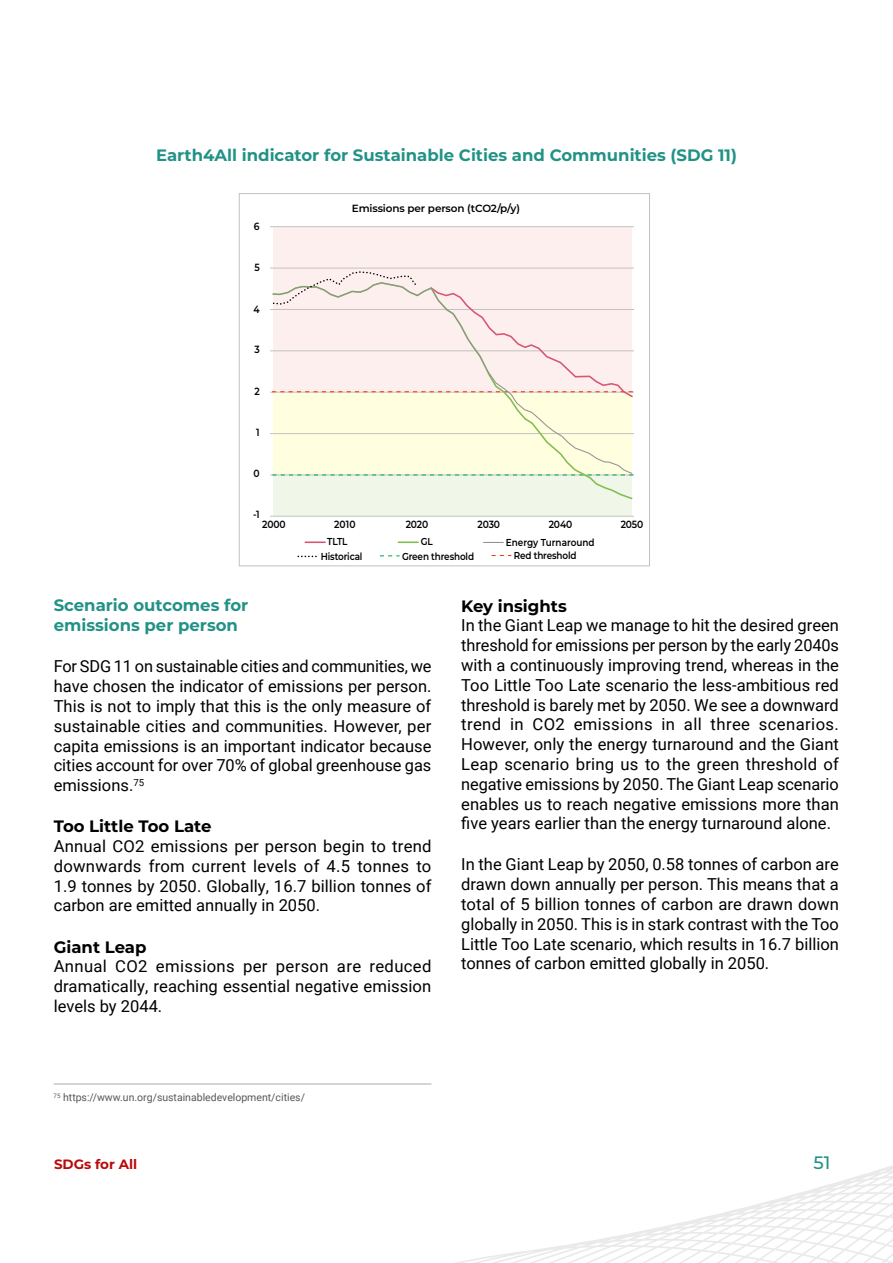
<style>
.page{position:relative;width:893px;height:1263px;background:#fff}
.page>*{position:absolute;margin:0;border:0;box-sizing:border-box;transform-origin:0 0}
.t1{font:500 18px "Montserrat";color:#229286}
.t2{font:16.5px/19.8px "Roboto";color:#000;text-align:justify}
.t3{font:700 16.5px/19.8px "Montserrat";color:#229286}
.t4{font:700 16.5px "Montserrat";color:#000}
.t5{font:700 13.5px "Montserrat";color:#ba0909}
.t6{font:10.5px "Roboto";color:#575757}
.t7{font:600 10.5px "Montserrat";letter-spacing:-.015em;color:#000;scale:.88 1}
.t8{font:600 10.5px "Montserrat";letter-spacing:-.015em;color:#000}
.t9{font:600 10.05px "Montserrat";letter-spacing:-.015em;color:#000;scale:.88 1}
</style>
<div class="page">
<svg style="left:455px;top:1165px;width:438px;height:98px"></svg>
<div style="left:239px;top:193px;width:411px;height:373px;border:1px solid #c2c2c2"></div>
<div style="left:273px;top:227px;width:358px;height:165px;background:#feefef"></div>
<div style="left:273px;top:475px;width:358px;height:41px;background:#f0f7e9"></div>
<hr style="left:270px;top:392px;width:364px;height:1px;background:#c2c2c2">
<hr style="left:270px;top:433px;width:364px;height:1px;background:#c2c2c2">
<hr style="left:270px;top:516px;width:364px;height:1px;background:#c2c2c2">
<hr style="left:305px;top:541px;width:20px;height:2px;background:#d8566f">
<hr style="left:398px;top:541px;width:20px;height:2px;background:#82bd53">
<svg style="left:484px;top:542px;width:19px;height:1px"></svg>
<svg style="left:492px;top:555px;width:19px;height:1px"></svg>
<svg style="left:380px;top:555px;width:20px;height:1px"></svg>
<hr style="left:270px;top:268px;width:364px;height:1px;background:#c2c2c2">
<hr style="left:270px;top:309px;width:364px;height:1px;background:#c2c2c2">
<hr style="left:270px;top:226px;width:364px;height:1px;background:#c2c2c2">
<hr style="left:270px;top:475px;width:364px;height:1px;background:#c2c2c2">
<hr style="left:270px;top:351px;width:364px;height:1px;background:#c2c2c2">
<svg style="left:298px;top:556px;width:19px;height:1px"></svg>
<svg style="left:271px;top:350px;width:363px;height:150px"></svg>
<div style="left:272px;top:399px;width:361px;height:76px;background:#ffffdf"></div>
<svg style="left:272px;top:270px;width:362px;height:129px"></svg>
<hr style="left:54px;top:1084px;width:377px;height:1px;background:#ababab">
<p class="t3" style="left:156px;top:144px;width:582px">Earth4All indicator for Sustainable Cities and Communities (SDG 11)</p>
<p class="t7" style="left:254px;top:219px;width:8px">6</p>
<p class="t7" style="left:254px;top:260px;width:8px">5</p>
<p class="t7" style="left:253px;top:302px;width:9px">4</p>
<p class="t7" style="left:254px;top:342px;width:8px">3</p>
<p class="t7" style="left:254px;top:383px;width:8px">2</p>
<p class="t7" style="left:256px;top:424px;width:5px">1</p>
<p class="t7" style="left:254px;top:465px;width:9px">0</p>
<p class="t7" style="left:253px;top:507px;width:9px">-1</p>
<p class="t8" style="left:352px;top:201px;width:170px">Emissions per person (tCO2/p/y)</p>
<p class="t7" style="left:262px;top:517px;width:28px">2000</p>
<p class="t7" style="left:334px;top:517px;width:26px">2010</p>
<p class="t7" style="left:406px;top:517px;width:27px">2020</p>
<p class="t7" style="left:478px;top:517px;width:27px">2030</p>
<p class="t7" style="left:549px;top:517px;width:28px">2040</p>
<p class="t7" style="left:621px;top:517px;width:27px">2050</p>
<p class="t9" style="left:327px;top:535px;width:25px">TLTL</p>
<p class="t9" style="left:421px;top:535px;width:15px">GL</p>
<p class="t9" style="left:506px;top:535px;width:102px">Energy Turnaround</p>
<p class="t9" style="left:321px;top:549px;width:49px">Historical</p>
<p class="t9" style="left:402px;top:549px;width:83px">Green threshold</p>
<p class="t9" style="left:514px;top:549px;width:73px">Red threshold</p>
<p class="t3" style="left:54px;top:595px;width:196px">Scenario outcomes for emissions per person</p>
<p class="t2" style="left:54px;top:656px;width:379px">For SDG 11 on sustainable cities and communities, we have chosen the indicator of emissions per person.<br>This is not to imply that this is the only measure of sustainable cities and communities. However, per capita emissions is an important indicator because cities account for over 70% of global greenhouse gas emissions.<sup>75</sup></p>
<p class="t4" style="left:54px;top:814px;width:159px">Too Little Too Late</p>
<p class="t2" style="left:54px;top:836px;width:379px">Annual CO2 emissions per person begin to trend downwards from current levels of 4.5 tonnes to 1.9 tonnes by 2050. Globally, 16.7 billion tonnes of carbon are emitted annually in 2050.</p>
<p class="t4" style="left:54px;top:935px;width:94px">Giant Leap</p>
<p class="t2" style="left:54px;top:956px;width:379px">Annual CO2 emissions per person are reduced dramatically, reaching essential negative emission levels by 2044.</p>
<p class="t4" style="left:461px;top:594px;width:107px">Key insights</p>
<p class="t2" style="left:461px;top:615px;width:379px">In the Giant Leap we manage to hit the desired green threshold for emissions per person by the early 2040s with a continuously improving trend, whereas in the Too Little Too Late scenario the less-ambitious red threshold is barely met by 2050. We see a downward trend in CO2 emissions in all three scenarios.<br>However, only the energy turnaround and the Giant Leap scenario bring us to the green threshold of negative emissions by 2050. The Giant Leap scenario enables us to reach negative emissions more than five years earlier than the energy turnaround alone.</p>
<p class="t2" style="left:461px;top:854px;width:379px">In the Giant Leap by 2050, 0.58 tonnes of carbon are drawn down annually per person. This means that a total of 5 billion tonnes of carbon are drawn down globally in 2050. This is in stark contrast with the Too Little Too Late scenario, which results in 16.7 billion tonnes of carbon emitted globally in 2050.</p>
<p class="t6" style="left:54px;top:1090px;width:253px"><sup>75</sup> https://www.un.org/sustainabledevelopment/cities/</p>
<p class="t5" style="left:54px;top:1155px;width:85px">SDGs for All</p>
<p class="t1" style="left:813px;top:1150px;width:18px">51</p>
</div>
